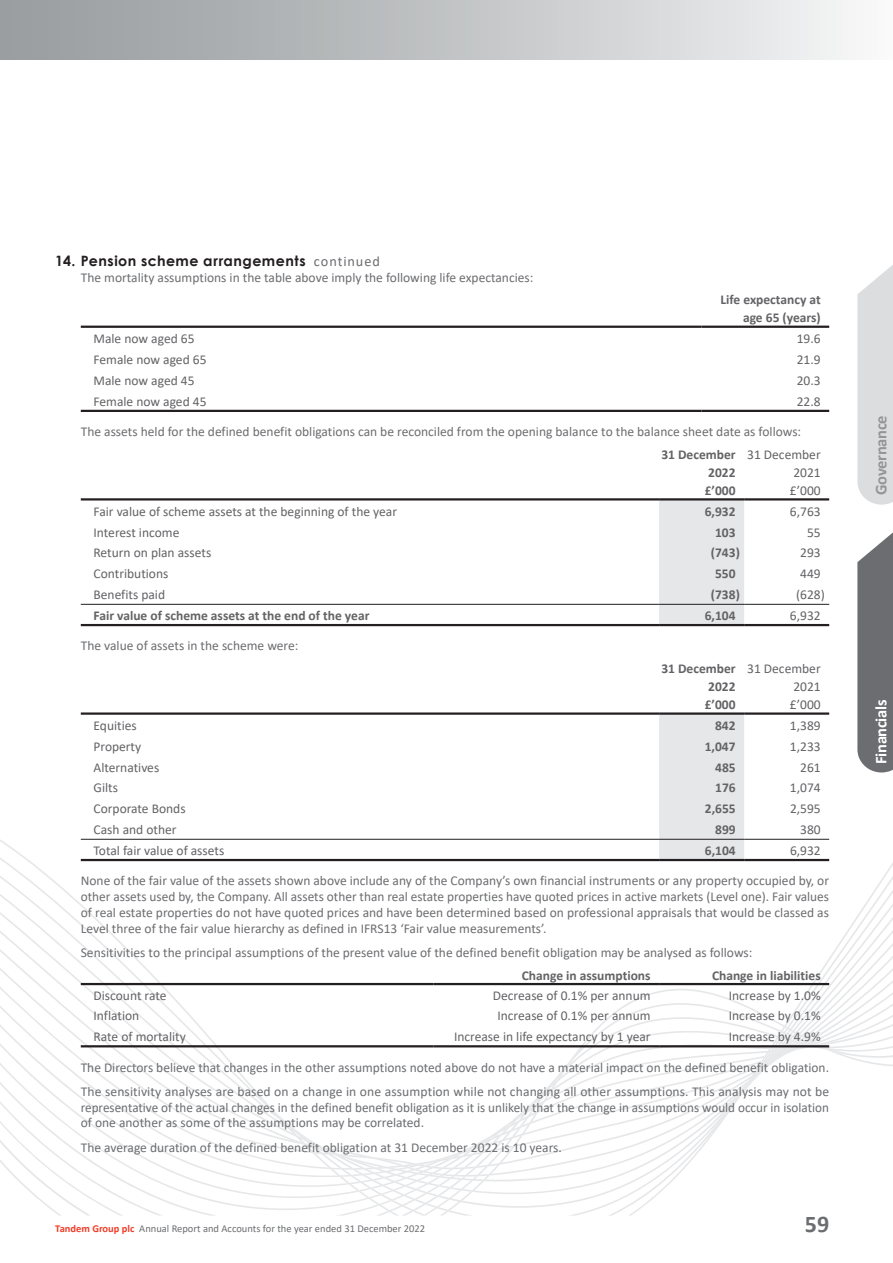
<style>
.page{position:relative;width:893px;height:1263px;background:#fff}
.page>*{position:absolute;margin:0;border:0;box-sizing:border-box;transform-origin:0 0}
.t1{font:700 24px "Calibri";color:#6c6d70}
.t2{font:700 16.5px "Calibri";letter-spacing:-.02em;color:#939598}
.t3{font:700 16.5px "Calibri";letter-spacing:-.02em;color:#fff}
.t4{font:700 14.25px "Century Gothic";letter-spacing:.035em;color:#231f20}
.t5{font:13.5px/15.8px "Calibri";color:#6c6d70}
.t6{font:13.5px/18px "Calibri";color:#636366;text-align:justify}
.t7{font:700 13.5px/18px "Calibri";color:#636366;text-align:justify}
.t8{font:10.5px "Calibri";color:#6c6d70}
.s1{font-family:"Calibri";font-weight:400;color:#6c6d70}
.s2{font-weight:700;color:#ef3e2a}
</style>
<div class="page">
<svg style="left:0;top:838px;width:893px;height:377px"></svg>
<svg style="left:857px;top:265px;width:36px;height:240px;background:#dfe0e2"></svg>
<svg style="left:857px;top:532px;width:36px;height:240px;background:#7a7b7e"></svg>
<hr style="left:81px;top:326px;width:621px;height:2px;background:#231f20">
<hr style="left:702px;top:326px;width:127px;height:2px;background:#231f20">
<hr style="left:81px;top:410px;width:621px;height:2px;background:#231f20">
<hr style="left:702px;top:410px;width:127px;height:2px;background:#231f20">
<div style="left:659px;top:500px;width:85px;height:124px;background:#e6e7e9"></div>
<hr style="left:81px;top:498px;width:578px;height:2px;background:#231f20">
<hr style="left:659px;top:498px;width:85px;height:2px;background:#231f20">
<hr style="left:744px;top:498px;width:85px;height:2px;background:#231f20">
<hr style="left:81px;top:624px;width:578px;height:2px;background:#231f20">
<hr style="left:659px;top:624px;width:85px;height:2px;background:#231f20">
<hr style="left:744px;top:624px;width:85px;height:2px;background:#231f20">
<hr style="left:81px;top:604px;width:578px;height:1px;background:#231f20">
<hr style="left:659px;top:604px;width:85px;height:1px;background:#231f20">
<hr style="left:744px;top:604px;width:85px;height:1px;background:#231f20">
<div style="left:659px;top:715px;width:85px;height:144px;background:#e6e7e9"></div>
<hr style="left:81px;top:712px;width:578px;height:3px;background:#231f20">
<hr style="left:659px;top:712px;width:85px;height:3px;background:#231f20">
<hr style="left:744px;top:712px;width:85px;height:3px;background:#231f20">
<hr style="left:81px;top:859px;width:578px;height:2px;background:#231f20">
<hr style="left:659px;top:859px;width:85px;height:2px;background:#231f20">
<hr style="left:744px;top:859px;width:85px;height:2px;background:#231f20">
<hr style="left:81px;top:839px;width:578px;height:1px;background:#231f20">
<hr style="left:659px;top:839px;width:85px;height:1px;background:#231f20">
<hr style="left:744px;top:839px;width:85px;height:1px;background:#231f20">
<hr style="left:81px;top:983px;width:353px;height:2px;background:#231f20">
<hr style="left:434px;top:983px;width:225px;height:2px;background:#231f20">
<hr style="left:659px;top:983px;width:170px;height:2px;background:#231f20">
<hr style="left:81px;top:1045px;width:353px;height:2px;background:#231f20">
<hr style="left:434px;top:1045px;width:225px;height:2px;background:#231f20">
<hr style="left:659px;top:1045px;width:170px;height:2px;background:#231f20">
<div style="left:0;top:0;width:893px;height:59px;background:linear-gradient(to right,#94989a,#f4f4f5)"></div>
<p class="t4" style="left:55px;top:250px;width:326px">14. Pension scheme arrangements <span class="s1">continued</span></p>
<p class="t5" style="left:81px;top:269px;width:454px">The mortality assumptions in the table above imply the following life expectancies:</p>
<p class="t7" style="left:720px;top:291px;width:102px;text-align:right">Life expectancy at age 65 (years)</p>
<p class="t6" style="left:94px;top:329px;width:102px">Male now aged 65</p>
<p class="t6" style="left:797px;top:329px;width:25px">19.6</p>
<p class="t6" style="left:94px;top:350px;width:114px">Female now aged 65</p>
<p class="t6" style="left:797px;top:350px;width:25px">21.9</p>
<p class="t6" style="left:94px;top:371px;width:102px">Male now aged 45</p>
<p class="t6" style="left:797px;top:371px;width:25px">20.3</p>
<p class="t6" style="left:94px;top:392px;width:114px">Female now aged 45</p>
<p class="t6" style="left:797px;top:392px;width:25px">22.8</p>
<p class="t5" style="left:81px;top:424px;width:722px">The assets held for the defined benefit obligations can be reconciled from the opening balance to the balance sheet date as follows:</p>
<p class="t7" style="left:705px;top:445px;width:32px;text-indent:-43px">31 December 2022 £’000</p>
<p class="t6" style="left:790px;top:445px;width:32px;text-indent:-43px">31 December 2021 £’000</p>
<p class="t6" style="left:94px;top:502px;width:305px">Fair value of scheme assets at the beginning of the year</p>
<p class="t7" style="left:705px;top:502px;width:32px">6,932</p>
<p class="t6" style="left:790px;top:502px;width:32px">6,763</p>
<p class="t6" style="left:94px;top:523px;width:87px">Interest income</p>
<p class="t7" style="left:715px;top:523px;width:22px">103</p>
<p class="t6" style="left:807px;top:523px;width:15px">55</p>
<p class="t6" style="left:94px;top:544px;width:119px">Return on plan assets</p>
<p class="t7" style="left:711px;top:544px;width:30px">(743)</p>
<p class="t6" style="left:800px;top:544px;width:22px">293</p>
<p class="t6" style="left:94px;top:564px;width:76px">Contributions</p>
<p class="t7" style="left:715px;top:564px;width:22px">550</p>
<p class="t6" style="left:800px;top:564px;width:22px">449</p>
<p class="t6" style="left:94px;top:585px;width:73px">Benefits paid</p>
<p class="t7" style="left:711px;top:585px;width:30px">(738)</p>
<p class="t6" style="left:796px;top:585px;width:30px">(628)</p>
<p class="t7" style="left:94px;top:606px;width:277px">Fair value of scheme assets at the end of the year</p>
<p class="t7" style="left:705px;top:606px;width:32px">6,104</p>
<p class="t6" style="left:790px;top:606px;width:32px">6,932</p>
<p class="t5" style="left:81px;top:638px;width:219px">The value of assets in the scheme were:</p>
<p class="t7" style="left:705px;top:660px;width:32px;text-indent:-43px">31 December 2022 £’000</p>
<p class="t6" style="left:790px;top:659px;width:32px;text-indent:-43px">31 December 2021 £’000</p>
<p class="t6" style="left:94px;top:716px;width:45px">Equities</p>
<p class="t7" style="left:715px;top:716px;width:22px">842</p>
<p class="t6" style="left:790px;top:716px;width:32px">1,389</p>
<p class="t6" style="left:94px;top:737px;width:49px">Property</p>
<p class="t7" style="left:705px;top:737px;width:32px">1,047</p>
<p class="t6" style="left:790px;top:737px;width:32px">1,233</p>
<p class="t6" style="left:94px;top:758px;width:67px">Alternatives</p>
<p class="t7" style="left:715px;top:758px;width:22px">485</p>
<p class="t6" style="left:800px;top:758px;width:22px">261</p>
<p class="t6" style="left:94px;top:778px;width:26px">Gilts</p>
<p class="t7" style="left:715px;top:779px;width:22px">176</p>
<p class="t6" style="left:790px;top:778px;width:32px">1,074</p>
<p class="t6" style="left:94px;top:799px;width:94px">Corporate Bonds</p>
<p class="t7" style="left:705px;top:799px;width:32px">2,655</p>
<p class="t6" style="left:790px;top:799px;width:32px">2,595</p>
<p class="t6" style="left:94px;top:820px;width:84px">Cash and other</p>
<p class="t7" style="left:715px;top:820px;width:22px">899</p>
<p class="t6" style="left:800px;top:820px;width:22px">380</p>
<p class="t6" style="left:94px;top:841px;width:132px">Total fair value of assets</p>
<p class="t7" style="left:705px;top:841px;width:32px">6,104</p>
<p class="t6" style="left:790px;top:841px;width:32px">6,932</p>
<p class="t5" style="left:81px;top:873px;width:750px;text-align:justify">None of the fair value of the assets shown above include any of the Company’s own financial instruments or any property occupied by, or other assets used by, the Company. All assets other than real estate properties have quoted prices in active markets (Level one). Fair values of real estate properties do not have quoted prices and have been determined based on professional appraisals that would be classed as Level three of the fair value hierarchy as defined in IFRS13 ‘Fair value measurements’.</p>
<p class="t5" style="left:81px;top:944px;width:673px">Sensitivities to the principal assumptions of the present value of the defined benefit obligation may be analysed as follows:</p>
<p class="t7" style="left:522px;top:966px;width:130px">Change in assumptions</p>
<p class="t7" style="left:712px;top:966px;width:110px">Change in liabilities</p>
<p class="t6" style="left:94px;top:986px;width:74px">Discount rate</p>
<p class="t6" style="left:493px;top:986px;width:159px">Decrease of 0.1% per annum</p>
<p class="t6" style="left:729px;top:986px;width:93px">Increase by 1.0%</p>
<p class="t6" style="left:94px;top:1006px;width:47px">Inflation</p>
<p class="t6" style="left:497px;top:1006px;width:155px">Increase of 0.1% per annum</p>
<p class="t6" style="left:729px;top:1006px;width:93px">Increase by 0.1%</p>
<p class="t6" style="left:94px;top:1027px;width:94px">Rate of mortality</p>
<p class="t6" style="left:454px;top:1027px;width:198px">Increase in life expectancy by 1 year</p>
<p class="t6" style="left:729px;top:1027px;width:93px">Increase by 4.9%</p>
<p class="t5" style="left:81px;top:1055px;width:750px;line-height:24.3px">The Directors believe that changes in the other assumptions noted above do not have a material impact on the defined benefit obligation.<br>The sensitivity analyses are based on a change in one assumption while not changing all other assumptions. This analysis may not be</p>
<p class="t5" style="left:81px;top:1099px;width:750px">representative of the actual changes in the defined benefit obligation as it is unlikely that the change in assumptions would occur in isolation of one another as some of the assumptions may be correlated.</p>
<p class="t5" style="left:81px;top:1139px;width:483px">The average duration of the defined benefit obligation at 31 December 2022 is 10 years.</p>
<p class="t8" style="left:55px;top:1221px;width:371px"><span class="s2">Tandem Group plc</span> Annual Report and Accounts for the year ended 31 December 2022</p>
<h1 class="t1" style="left:805px;top:1207px;width:26px">59</h1>
<p class="t2" style="left:869px;top:495px;width:81px;rotate:-90deg">Governance</p>
<p class="t3" style="left:869px;top:764px;width:66px;rotate:-90deg">Financials</p>
</div>
